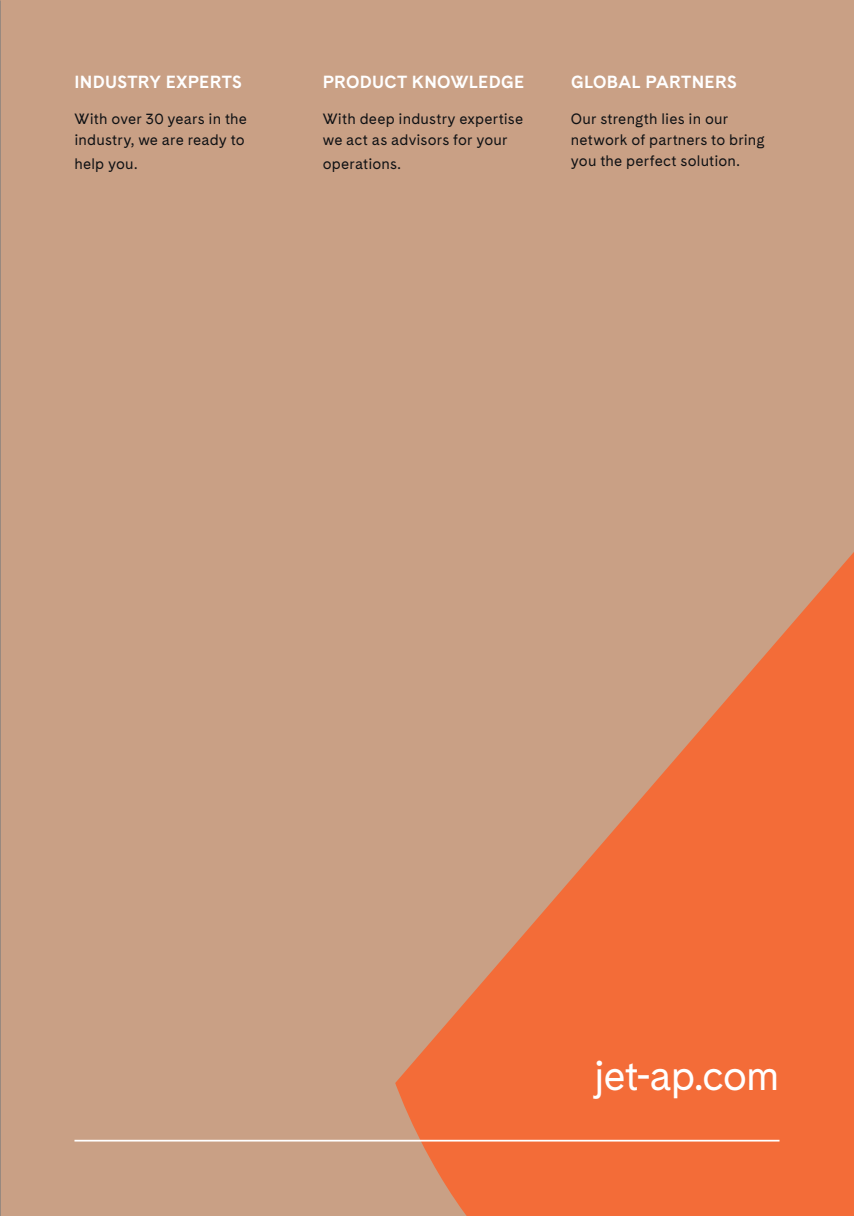
<style>
.page{position:relative;width:854px;height:1216px;background:#fff}
.page>*{position:absolute;margin:0;border:0;box-sizing:border-box;transform-origin:0 0}
.t1{font:40.77px "Cadiz";letter-spacing:-.025em;color:#fff}
.t2{font:700 17.5px "Cadiz";letter-spacing:.01em;color:#fff}
.t3{font:14.88px/21px "Cadiz";letter-spacing:.015em;color:#0f1114}
</style>
<div class="page">
<hr style="left:853px;top:0;width:1px;height:1215px;background:#c9a085">
<div style="left:0;top:0;width:853px;height:1215px;background:#c9a085"></div>
<svg style="left:395px;top:553px;width:458px;height:662px;fill:#f36c38"></svg>
<hr style="left:74px;top:1139px;width:705px;height:2px;background:#fff">
<p class="t2" style="left:74px;top:71px;width:169px">INDUSTRY EXPERTS</p>
<p class="t3" style="left:74px;top:109px;width:174px">With over 30 years in the industry, we are ready to</p>
<p class="t3" style="left:74px;top:154px;width:64px">help you.</p>
<p class="t2" style="left:323px;top:71px;width:203px">PRODUCT KNOWLEDGE</p>
<p class="t3" style="left:322px;top:109px;width:202px">With deep industry expertise we act as advisors for your</p>
<p class="t3" style="left:322px;top:154px;width:80px">operations.</p>
<p class="t2" style="left:571px;top:71px;width:167px">GLOBAL PARTNERS</p>
<p class="t3" style="left:570px;top:109px;width:195px">Our strength lies in our network of partners to bring you the perfect solution.</p>
<h1 class="t1" style="left:593px;top:1050px;width:187px">jet-ap.com</h1>
</div>
